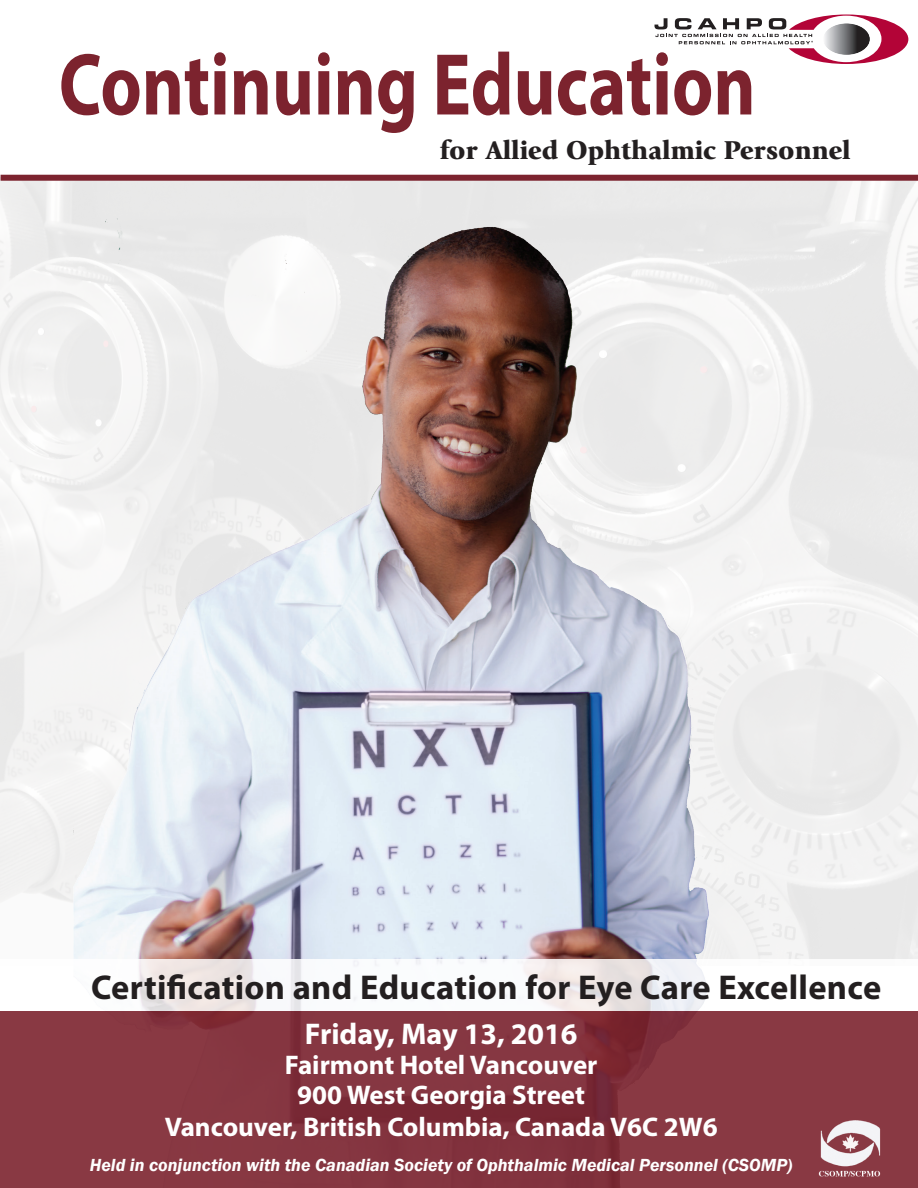
<style>
.page{position:relative;width:918px;height:1188px;background:#fff}
.page>*{position:absolute;margin:0;border:0;box-sizing:border-box;transform-origin:0 0}
.t1{font:700 88.5px "Myriad Pro";color:#7c232e;scale:.81 1}
.t2{font:700 34.5px "Myriad Pro";letter-spacing:.01em;color:#231f20}
.t3{font:700 30px "Myriad Pro";color:#fff}
.t4{font:700 27px "Myriad Pro";color:#fff}
.t5{font:900 27px "Giovanni";color:#231f20}
.t6{font:italic 600 18px "Franklin Gothic";color:#fff}
</style>
<div class="page">
<img style="left:59px;top:216px;width:765px;height:743px">
<svg style="left:1px;top:1011px;width:917px;height:177px;background:#853540"></svg>
<svg style="left:655px;top:15px;width:253px;height:49px"></svg>
<svg style="left:137px;top:959px;width:777px;height:52px"></svg>
<img style="left:810px;top:1114px;width:78px;height:69px">
<div style="left:1px;top:175px;width:917px;height:6px;background:#7c232e"></div>
<p class="t1" style="left:59px;top:27px;width:862px">Continuing Education</p>
<p class="t5" style="left:440px;top:134px;width:413px">for Allied Ophthalmic Personnel</p>
<p class="t2" style="left:91px;top:965px;width:792px">Certification and Education for Eye Care Excellence</p>
<p class="t3" style="left:305px;top:1014px;width:274px">Friday, May 13, 2016</p>
<p class="t4" style="left:285px;top:1047px;width:314px">Fairmont Hotel Vancouver</p>
<p class="t4" style="left:297px;top:1077px;width:289px">900 West Georgia Street</p>
<p class="t4" style="left:165px;top:1109px;width:555px">Vancouver, British Columbia, Canada V6C 2W6</p>
<p class="t6" style="left:90px;top:1153px;width:704px">Held in conjunction with the Canadian Society of Ophthalmic Medical Personnel (CSOMP)</p>
</div>
